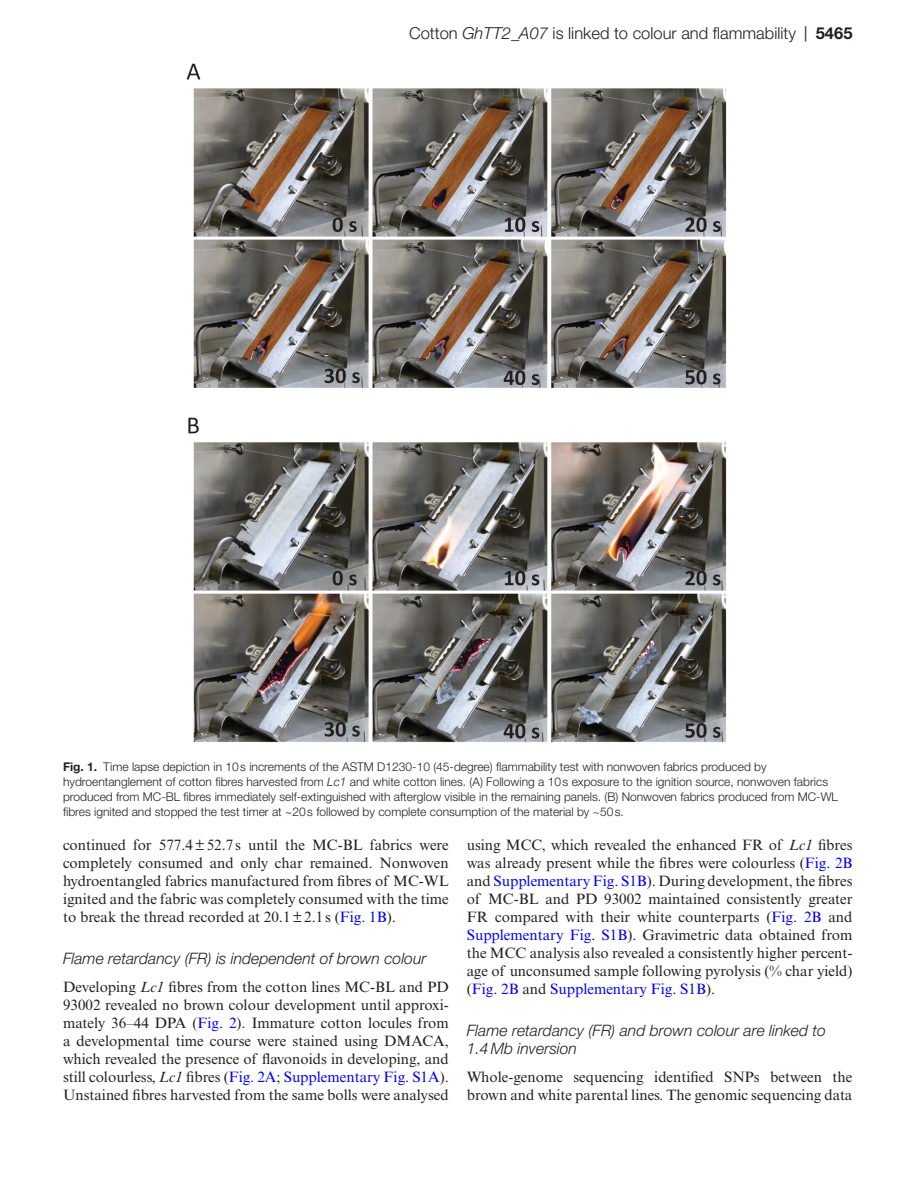
<style>
.page{position:relative;width:919px;height:1187px;background:#fff}
.page>*{position:absolute;margin:0;border:0;box-sizing:border-box;transform-origin:0 0}
.t1{font:300 16.5px "Helvetica Neue LT Std";color:#231f20}
.t2{font:italic 300 15.75px/18px "Helvetica Neue LT Std";color:#231f20}
.t3{font:15px/18px "Times New Roman MT Std";color:#231f20;text-align:justify}
.t4{font:300 12px/15px "Helvetica Neue LT Std";color:#231f20}
.s1{font-style:italic}
.s2{font-family:"Times New Roman MT Std";font-weight:400}
.s3{font-weight:700}
.s4{color:#00f}
</style>
<div class="page">
<img style="left:186px;top:63px;width:540px;height:679px">
<p class="t1" style="left:409px;top:23px;width:445px">Cotton <span class="s1">GhTT2_A07</span> is linked to colour and flammability <span class="s2">|</span> <span class="s3">5465</span></p>
<p class="t4" style="left:63px;top:758px;width:776px"><span class="s3">Fig. 1.</span> Time lapse depiction in 10s increments of the ASTM D1230-10 (45-degree) flammability test with nonwoven fabrics produced by hydroentanglement of cotton fibres harvested from <span class="s1">Lc1</span> and white cotton lines. (A) Following a 10s exposure to the ignition source, nonwoven fabrics produced from MC-BL fibres immediately self-extinguished with afterglow visible in the remaining panels. (B) Nonwoven fabrics produced from MC-WL fibres ignited and stopped the test timer at ~20s followed by complete consumption of the material by ~50s.</p>
<p class="t3" style="left:63px;top:835px;width:387px">continued for 577.4±52.7 s until the MC-BL fabrics were completely consumed and only char remained. Nonwoven hydroentangled fabrics manufactured from fibres of MC-WL ignited and the fabric was completely consumed with the time to break the thread recorded at 20.1±2.1s (<span class="s4">Fig. 1B</span>).</p>
<p class="t2" style="left:63px;top:948px;width:365px">Flame retardancy (FR) is independent of brown colour</p>
<p class="t3" style="left:63px;top:978px;width:387px">Developing <span class="s1">Lc1</span> fibres from the cotton lines MC-BL and PD 93002 revealed no brown colour development until approxi&shy;mately 36–44 DPA (<span class="s4">Fig. 2</span>). Immature cotton locules from a developmental time course were stained using DMACA, which revealed the presence of flavonoids in developing, and still colourless, <span class="s1">Lc1</span> fibres (<span class="s4">Fig. 2A</span>; <span class="s4">Supplementary Fig. S1A</span>).<br>Unstained fibres harvested from the same bolls were analysed</p>
<p class="t3" style="left:466px;top:835px;width:387px">using MCC, which revealed the enhanced FR of <span class="s1">Lc1</span> fibres was already present while the fibres were colourless (<span class="s4">Fig. 2B </span>and <span class="s4">Supplementary Fig. S1B</span>). During development, the fibres of MC-BL and PD 93002 maintained consistently greater FR compared with their white counterparts (<span class="s4">Fig. 2B</span> and <span class="s4">Supplementary Fig. S1B</span>). Gravimetric data obtained from the MCC analysis also revealed a consistently higher percent&shy;age of unconsumed sample following pyrolysis (% char yield) (<span class="s4">Fig. 2B</span> and <span class="s4">Supplementary Fig. S1B</span>).</p>
<p class="t2" style="left:466px;top:1020px;width:360px">Flame retardancy (FR) and brown colour are linked to<br>1.4Mb inversion</p>
<p class="t3" style="left:466px;top:1068px;width:387px">Whole-genome sequencing identified SNPs between the brown and white parental lines. The genomic sequencing data</p>
</div>
